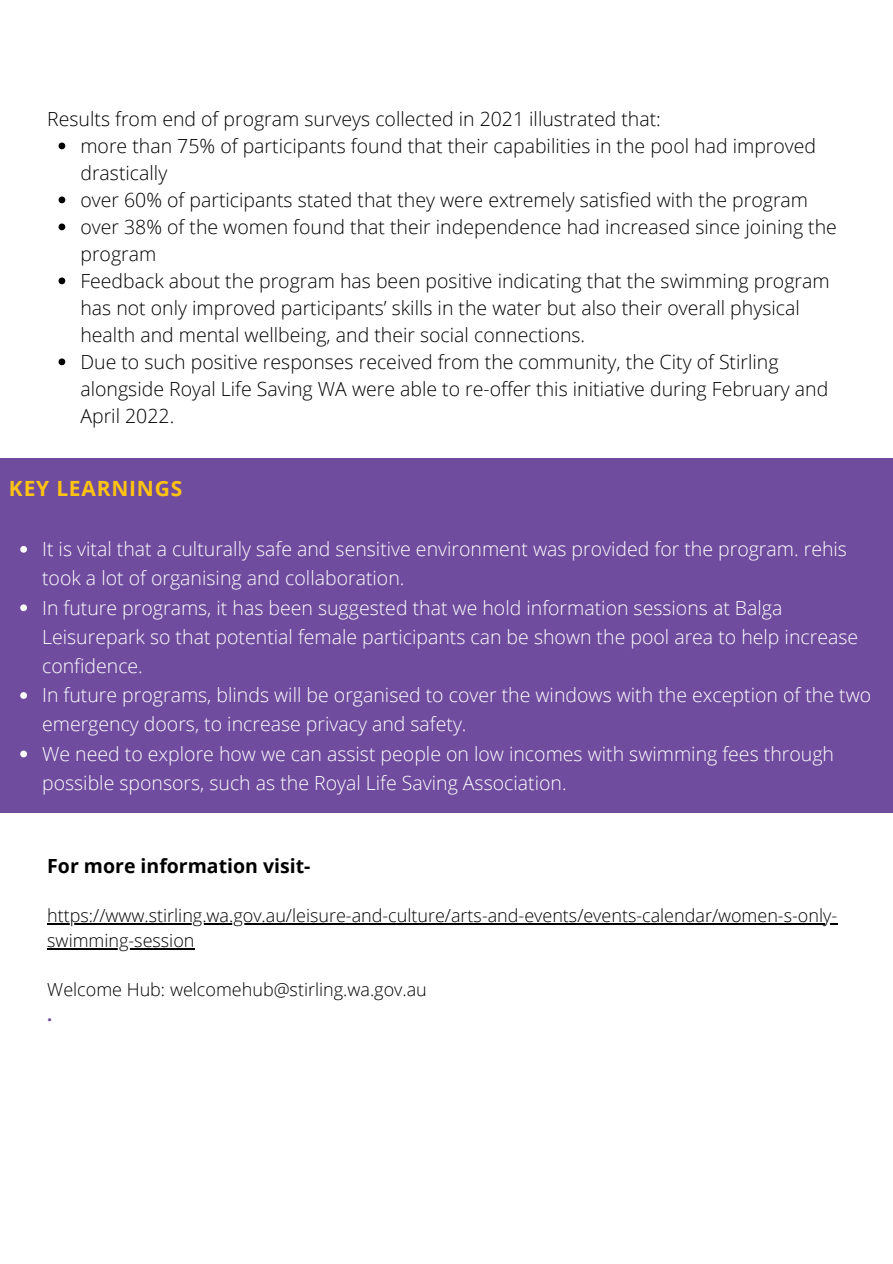
<style>
.page{position:relative;width:893px;height:1264px;background:#fff}
.page>*{position:absolute;margin:0;border:0;box-sizing:border-box;transform-origin:0 0}
.t1{font:700 21px "Open Sans";letter-spacing:.035em;color:#ffc311}
.t2{font:300 19.5px/27px "Open Sans";color:#000}
.t3{font:300 19.5px/29.2px "Open Sans";color:#fff}
.t4{font:700 19.5px "Open Sans";color:#000}
.t5{font:300 18px/24.8px "Open Sans";color:#000}
.t6{font:700 18px "Open Sans";color:#704c9f}
</style>
<div class="page">
<div style="left:0;top:458px;width:892px;height:354px;background:#704c9f"></div>
<svg style="left:20px;top:546px;width:7px;height:6px"></svg>
<svg style="left:20px;top:604px;width:7px;height:7px"></svg>
<svg style="left:20px;top:692px;width:7px;height:7px"></svg>
<svg style="left:20px;top:750px;width:7px;height:7px"></svg>
<hr style="left:47px;top:923px;width:791px;height:1px;background:#000">
<hr style="left:47px;top:948px;width:148px;height:1px;background:#000">
<svg style="left:59px;top:142px;width:6px;height:7px"></svg>
<svg style="left:59px;top:196px;width:6px;height:7px"></svg>
<svg style="left:59px;top:223px;width:6px;height:7px"></svg>
<svg style="left:59px;top:277px;width:6px;height:7px"></svg>
<svg style="left:59px;top:358px;width:6px;height:7px"></svg>
<p class="t2" style="left:47px;top:105px;width:615px">Results from end of program surveys collected in 2021 illustrated that:</p>
<p class="t2" style="left:80px;top:132px;width:758px">more than 75% of participants found that their capabilities in the pool had improved drastically<br>over 60% of participants stated that they were extremely satisfied with the program over 38% of the women found that their independence had increased since joining the program<br>Feedback about the program has been positive indicating that the swimming program has not only improved participants’ skills in the water but also their overall physical health and mental wellbeing, and their social connections.<br>Due to such positive responses received from the community, the City of Stirling alongside Royal Life Saving WA were able to re-offer this initiative during February and April 2022.</p>
<p class="t1" style="left:9px;top:474px;width:175px">KEY LEARNINGS</p>
<p class="t3" style="left:42px;top:534px;width:830px">It is vital that a culturally safe and sensitive environment was provided for the program. rehis took a lot of organising and collaboration.<br>In future programs, it has been suggested that we hold information sessions at Balga Leisurepark so that potential female participants can be shown the pool area to help increase confidence.<br>In future programs, blinds will be organised to cover the windows with the exception of the two emergency doors, to increase privacy and safety.<br>We need to explore how we can assist people on low incomes with swimming fees through possible sponsors, such as the Royal Life Saving Association.</p>
<p class="t4" style="left:47px;top:851px;width:265px">For more information visit-</p>
<p class="t5" style="left:47px;top:902px;width:791px">https://www.stirling.wa.gov.au/leisure-and-culture/arts-and-events/events-calendar/women-s-only&shy;swimming-session</p>
<p class="t5" style="left:47px;top:977px;width:381px">Welcome Hub: welcomehub@stirling.wa.gov.au</p>
<p class="t6" style="left:47px;top:1001px;width:7px">.</p>
</div>
